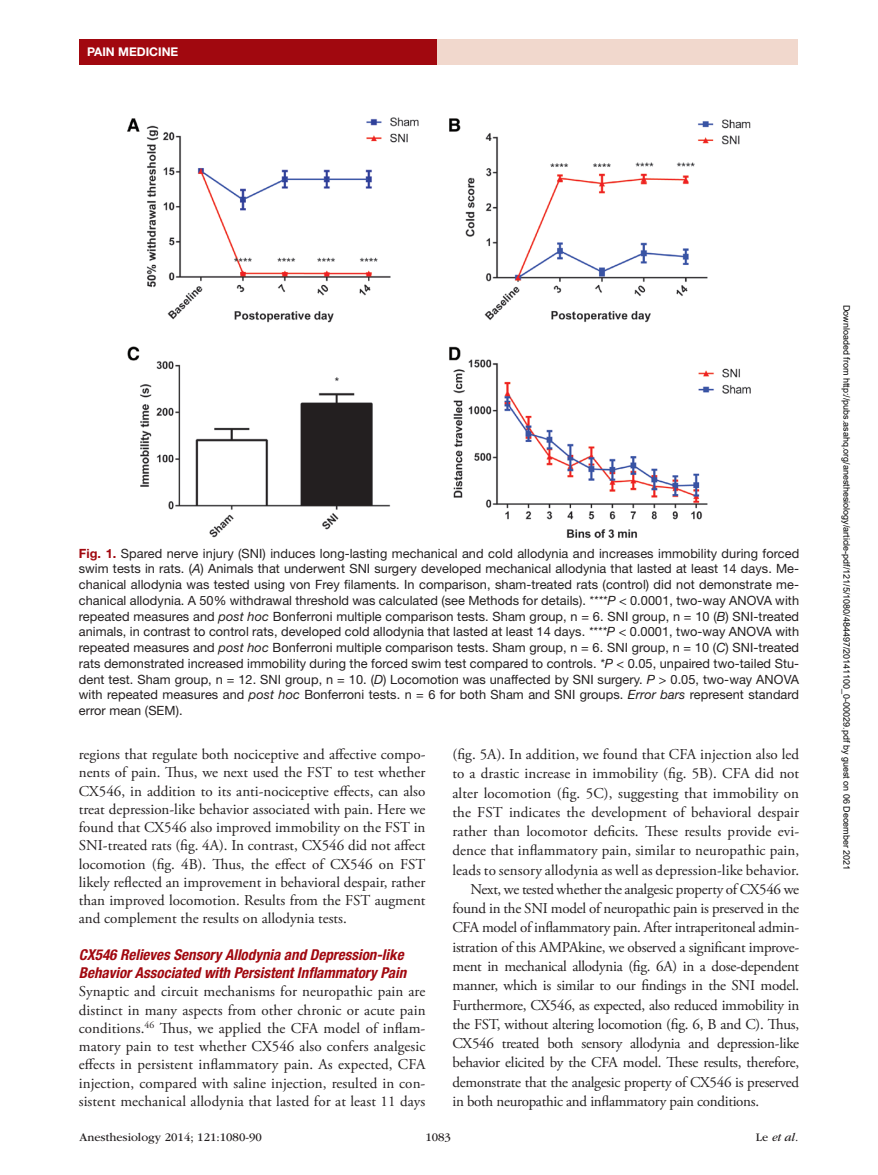
<style>
.page{position:relative;width:878px;height:1175px;background:#fff}
.page>*{position:absolute;margin:0;border:0;box-sizing:border-box;transform-origin:0 0}
.t1{font:15px/18.3px "Adobe Garamond Pro";letter-spacing:-.02em;color:#231f20;text-align:justify}
.t2{font:15px "Adobe Garamond Pro";letter-spacing:.005em;color:#231f20}
.t3{font:italic 700 condensed 15px/18.3px "Helvetica Neue LT Std";color:#a1080f}
.t4{font:12.75px/15.8px "Helvetica Neue LT Std";letter-spacing:.005em;color:#231f20;text-align:justify}
.t5{font:12px "ITC Garamond Std";color:#231f20}
.t6{font:700 12px "Helvetica Neue LT Std";color:#fff}
.t7{font:italic 12px "ITC Garamond Std";color:#231f20}
.t8{font:9px "Arial";color:#000}
.s1{font-weight:700;color:#a1080f}
.s2{font-style:italic}
.s3{font-style:normal}
</style>
<div class="page">
<div style="left:432px;top:39px;width:365px;height:26px;background:#f1d8cd"></div>
<div style="left:79px;top:39px;width:357px;height:25px;background:#a1080f"></div>
<img style="left:127px;top:117px;width:624px;height:422px">
<p class="t6" style="left:87px;top:44px;width:93px">PAIN MEDICINE</p>
<p class="t4" style="left:79px;top:545px;width:722px"><span class="s1">Fig. 1.</span> Spared nerve injury (SNI) induces long-lasting mechanical and cold allodynia and increases immobility during forced swim tests in rats. (<span class="s2">A</span>) Animals that underwent SNI surgery developed mechanical allodynia that lasted at least 14 days. Me&shy;chanical allodynia was tested using von Frey filaments. In comparison, sham-treated rats (control) did not demonstrate me&shy;chanical allodynia. A 50% withdrawal threshold was calculated (see Methods for details). <span class="s2">****P</span> &lt; 0.0001, two-way ANOVA with repeated measures and <span class="s2">post hoc</span> Bonferroni multiple comparison tests. Sham group, n = 6. SNI group, n = 10 (<span class="s2">B</span>) SNI-treated animals, in contrast to control rats, developed cold allodynia that lasted at least 14 days. <span class="s2">****P</span> &lt; 0.0001, two-way ANOVA with repeated measures and <span class="s2">post hoc</span> Bonferroni multiple comparison tests. Sham group, n = 6. SNI group, n = 10 (<span class="s2">C</span>) SNI-treated rats demonstrated increased immobility during the forced swim test compared to controls. <span class="s2">*P</span> &lt; 0.05, unpaired two-tailed Stu&shy;dent test. Sham group, n = 12. SNI group, n = 10. (<span class="s2">D</span>) Locomotion was unaffected by SNI surgery. <span class="s2">P</span> &gt; 0.05, two-way ANOVA with repeated measures and <span class="s2">post hoc</span> Bonferroni tests. n = 6 for both Sham and SNI groups. <span class="s2">Error bars</span> represent standard error mean (SEM).</p>
<p class="t1" style="left:79px;top:745px;width:348px">regions that regulate both nociceptive and affective compo&shy;nents of pain. Thus, we next used the FST to test whether CX546, in addition to its anti-nociceptive effects, can also treat depression-like behavior associated with pain. Here we found that CX546 also improved immobility on the FST in SNI-treated rats (fig. 4A). In contrast, CX546 did not affect locomotion (fig. 4B). Thus, the effect of CX546 on FST likely reflected an improvement in behavioral despair, rather than improved locomotion. Results from the FST augment and complement the results on allodynia tests.</p>
<p class="t3" style="left:79px;top:945px;width:329px">CX546 Relieves Sensory Allodynia and Depression-like<br>Behavior Associated with Persistent Inflammatory Pain</p>
<p class="t1" style="left:79px;top:982px;width:348px">Synaptic and circuit mechanisms for neuropathic pain are distinct in many aspects from other chronic or acute pain conditions.<sup>46</sup> Thus, we applied the CFA model of inflam&shy;matory pain to test whether CX546 also confers analgesic effects in persistent inflammatory pain. As expected, CFA injection, compared with saline injection, resulted in con&shy;sistent mechanical allodynia that lasted for at least 11 days</p>
<p class="t2" style="left:452px;top:745px;width:348px">(fig. 5A). In addition, we found that CFA injection also led</p>
<p class="t2" style="left:452px;top:764px;width:348px">to a drastic increase in immobility (fig. 5B). CFA did not</p>
<p class="t2" style="left:452px;top:784px;width:348px">alter locomotion (fig. 5C), suggesting that immobility on</p>
<p class="t2" style="left:452px;top:803px;width:348px">the FST indicates the development of behavioral despair</p>
<p class="t2" style="left:452px;top:822px;width:348px">rather than locomotor deficits. These results provide evi-</p>
<p class="t2" style="left:452px;top:841px;width:348px">dence that inflammatory pain, similar to neuropathic pain,</p>
<p class="t2" style="left:452px;top:861px;width:348px">leads to sensory allodynia as well as depression-like behavior.</p>
<p class="t1" style="left:470px;top:880px;width:330px">Next, we tested whether the analgesic property of CX546 we</p>
<p class="t1" style="left:452px;top:899px;width:348px">found in the SNI model of neuropathic pain is preserved in the</p>
<p class="t1" style="left:452px;top:919px;width:348px">CFA model of inflammatory pain. After intraperitoneal admin-</p>
<p class="t1" style="left:452px;top:938px;width:348px">istration of this AMPAkine, we observed a significant improve-</p>
<p class="t1" style="left:452px;top:957px;width:348px">ment in mechanical allodynia (fig. 6A) in a dose-dependent</p>
<p class="t1" style="left:452px;top:976px;width:348px">manner, which is similar to our findings in the SNI model.</p>
<p class="t1" style="left:452px;top:996px;width:348px">Furthermore, CX546, as expected, also reduced immobility in</p>
<p class="t1" style="left:452px;top:1015px;width:348px">the FST, without altering locomotion (fig. 6, B and C). Thus,</p>
<p class="t1" style="left:452px;top:1034px;width:348px">CX546 treated both sensory allodynia and depression-like</p>
<p class="t1" style="left:452px;top:1054px;width:348px">behavior elicited by the CFA model. These results, therefore,</p>
<p class="t1" style="left:452px;top:1073px;width:348px">demonstrate that the analgesic property of CX546 is preserved</p>
<p class="t1" style="left:452px;top:1092px;width:308px">in both neuropathic and inflammatory pain conditions.</p>
<p class="t5" style="left:80px;top:1130px;width:184px">Anesthesiology 2014; 121:1080-90</p>
<p class="t5" style="left:425px;top:1130px;width:27px">1083</p>
<p class="t7" style="left:755px;top:1130px;width:44px"><span class="s3">Le</span> et al.</p>
<p class="t8" style="left:850px;top:304px;width:567px;rotate:90deg">Downloaded from http://pubs.asahq.org/anesthesiology/article-pdf/121/5/1080/484497/20141100_0-00029.pdf by guest on 06 December 2021</p>
</div>
